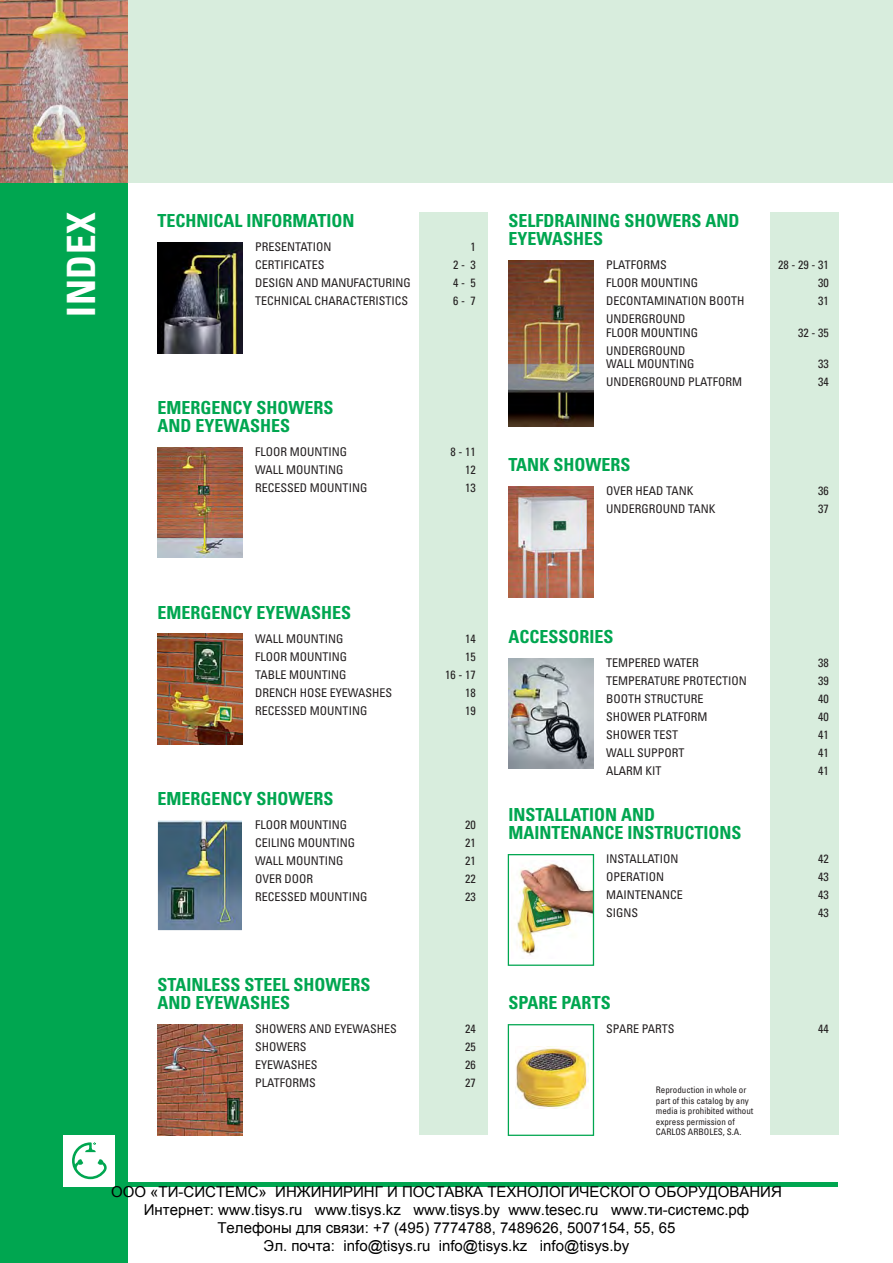
<style>
.page{position:relative;width:893px;height:1263px;background:#fff}
.page>*{position:absolute;margin:0;border:0;box-sizing:border-box;transform-origin:0 0}
.t1{font:700 condensed 39px "Univers LT Std";letter-spacing:.02em;color:#fff}
.t2{font:700 condensed 18px/18px "Univers LT Std";color:#00a650}
.t3{font:15px/18px "Arial";color:#000;text-align:center}
.t4{font:condensed 12px/18px "Univers LT Std";color:#231f20}
.t5{font:condensed 9px/10.5px "Univers LT Std";color:#231f20}
</style>
<div class="page">
<div style="left:0;top:170px;width:128px;height:1093px;background:#00a650"></div>
<div style="left:64px;top:1135px;width:51px;height:51px;background:#fff"></div>
<svg style="left:72px;top:1142px;width:35px;height:37px"></svg>
<hr style="left:119px;top:1182px;width:719px;height:4px;background:#00a650">
<div style="left:119px;top:0;width:773px;height:183px;background:#d8eddd"></div>
<img style="left:0;top:0;width:128px;height:183px">
<div style="left:770px;top:213px;width:68px;height:922px;background:#d8eddd"></div>
<div style="left:419px;top:213px;width:68px;height:922px;background:#d8eddd"></div>
<div style="left:507px;top:1024px;width:87px;height:112px;border:1px solid #00a650"></div>
<img style="left:515px;top:1048px;width:74px;height:61px">
<img style="left:517px;top:863px;width:75px;height:92px">
<div style="left:507px;top:854px;width:87px;height:112px;border:1px solid #00a650"></div>
<img style="left:508px;top:658px;width:85px;height:111px">
<img style="left:508px;top:487px;width:85px;height:110px">
<img style="left:508px;top:260px;width:85px;height:166px">
<img style="left:157px;top:242px;width:85px;height:111px">
<img style="left:157px;top:447px;width:85px;height:111px">
<img style="left:157px;top:634px;width:85px;height:110px">
<img style="left:159px;top:822px;width:81px;height:107px">
<div style="left:157px;top:820px;width:85px;height:111px;border:1px solid #fff"></div>
<img style="left:157px;top:1025px;width:85px;height:110px">
<h1 class="t1" style="left:65px;top:317px;width:106px;rotate:-90deg">INDEX</h1>
<h2 class="t2" style="left:157px;top:213px;width:198px">TECHNICAL INFORMATION</h2>
<p class="t4" style="left:255px;top:239px;width:157px">PRESENTATION<br>CERTIFICATES<br>DESIGN AND MANUFACTURING<br>TECHNICAL CHARACTERISTICS</p>
<h2 class="t2" style="left:157px;top:399px;width:178px">EMERGENCY SHOWERS<br>AND EYEWASHES</h2>
<p class="t4" style="left:255px;top:443px;width:114px">FLOOR MOUNTING<br>WALL MOUNTING<br>RECESSED MOUNTING</p>
<p class="t4" style="left:453px;top:239px;width:24px;text-align:justify;text-indent:17px">1<br>2 - 3<br>4 - 5<br>6 - 7</p>
<p class="t4" style="left:465px;top:443px;width:12px;text-align:justify;text-indent:-15px">8 - 11<br>12<br>13</p>
<h2 class="t2" style="left:508px;top:213px;width:233px">SELFDRAINING SHOWERS AND<br>EYEWASHES</h2>
<p class="t4" style="left:606px;top:257px;width:140px">PLATFORMS<br>FLOOR MOUNTING<br>DECONTAMINATION BOOTH<br>UNDERGROUND</p>
<p class="t4" style="left:606px;top:324px;width:93px">FLOOR MOUNTING<br>UNDERGROUND</p>
<p class="t4" style="left:606px;top:356px;width:137px">WALL MOUNTING<br>UNDERGROUND PLATFORM</p>
<h2 class="t2" style="left:508px;top:457px;width:123px">TANK SHOWERS</h2>
<p class="t4" style="left:606px;top:482px;width:111px">OVER HEAD TANK<br>UNDERGROUND TANK</p>
<p class="t4" style="left:818px;top:256px;width:12px;text-align:justify;text-indent:-40px">28 - 29 - 31<br>30<br>31</p>
<p class="t4" style="left:798px;top:324px;width:32px">32 - 35</p>
<p class="t4" style="left:818px;top:355px;width:12px">33<br>34</p>
<p class="t4" style="left:818px;top:482px;width:12px">36<br>37</p>
<h2 class="t2" style="left:157px;top:604px;width:195px">EMERGENCY EYEWASHES</h2>
<p class="t4" style="left:255px;top:630px;width:138px">WALL MOUNTING<br>FLOOR MOUNTING<br>TABLE MOUNTING<br>DRENCH HOSE EYEWASHES<br>RECESSED MOUNTING</p>
<h2 class="t2" style="left:157px;top:791px;width:178px">EMERGENCY SHOWERS</h2>
<p class="t4" style="left:255px;top:817px;width:114px">FLOOR MOUNTING<br>CEILING MOUNTING<br>WALL MOUNTING<br>OVER DOOR<br>RECESSED MOUNTING</p>
<h2 class="t2" style="left:157px;top:977px;width:214px">STAINLESS STEEL SHOWERS<br>AND EYEWASHES</h2>
<p class="t4" style="left:255px;top:1021px;width:143px">SHOWERS AND EYEWASHES<br>SHOWERS<br>EYEWASHES<br>PLATFORMS</p>
<p class="t4" style="left:445px;top:630px;width:32px;text-align:right">14<br>15<br>16 - 17<br>18<br>19</p>
<p class="t4" style="left:465px;top:816px;width:12px;text-align:justify">20<br>21<br>21<br>22<br>23</p>
<p class="t4" style="left:465px;top:1021px;width:12px;text-align:justify">24<br>25<br>26<br>27</p>
<h2 class="t2" style="left:508px;top:628px;width:107px">ACCESSORIES</h2>
<p class="t4" style="left:606px;top:654px;width:142px">TEMPERED WATER<br>TEMPERATURE PROTECTION<br>BOOTH STRUCTURE<br>SHOWER PLATFORM<br>SHOWER TEST<br>WALL SUPPORT<br>ALARM KIT</p>
<h2 class="t2" style="left:508px;top:807px;width:235px">INSTALLATION AND<br>MAINTENANCE INSTRUCTIONS</h2>
<p class="t4" style="left:606px;top:850px;width:78px">INSTALLATION<br>OPERATION<br>MAINTENANCE<br>SIGNS</p>
<h2 class="t2" style="left:508px;top:995px;width:104px">SPARE PARTS</h2>
<p class="t4" style="left:606px;top:1021px;width:70px">SPARE PARTS</p>
<p class="t5" style="left:655px;top:1085px;width:99px">Reproduction in whole or part of this catalog by any media is prohibited without express permission of<br>CARLOS ARBOLES, S.A.</p>
<p class="t3" style="left:111px;top:1183px;width:672px">ООО «ТИ-СИСТЕМС» ИНЖИНИРИНГ И ПОСТАВКА ТЕХНОЛОГИЧЕСКОГО ОБОРУДОВАНИЯ Интернет: www.tisys.ru www.tisys.kz www.tisys.by www.tesec.ru www.ти-системс.рф Телефоны для связи: +7 (495) 7774788, 7489626, 5007154, 55, 65<br>Эл. почта: info@tisys.ru info@tisys.kz info@tisys.by</p>
<p class="t4" style="left:818px;top:654px;width:12px;text-align:justify">38<br>39<br>40<br>40<br>41<br>41<br>41</p>
<p class="t4" style="left:818px;top:850px;width:12px;text-align:justify">42<br>43<br>43<br>43</p>
<p class="t4" style="left:818px;top:1021px;width:12px">44</p>
</div>
